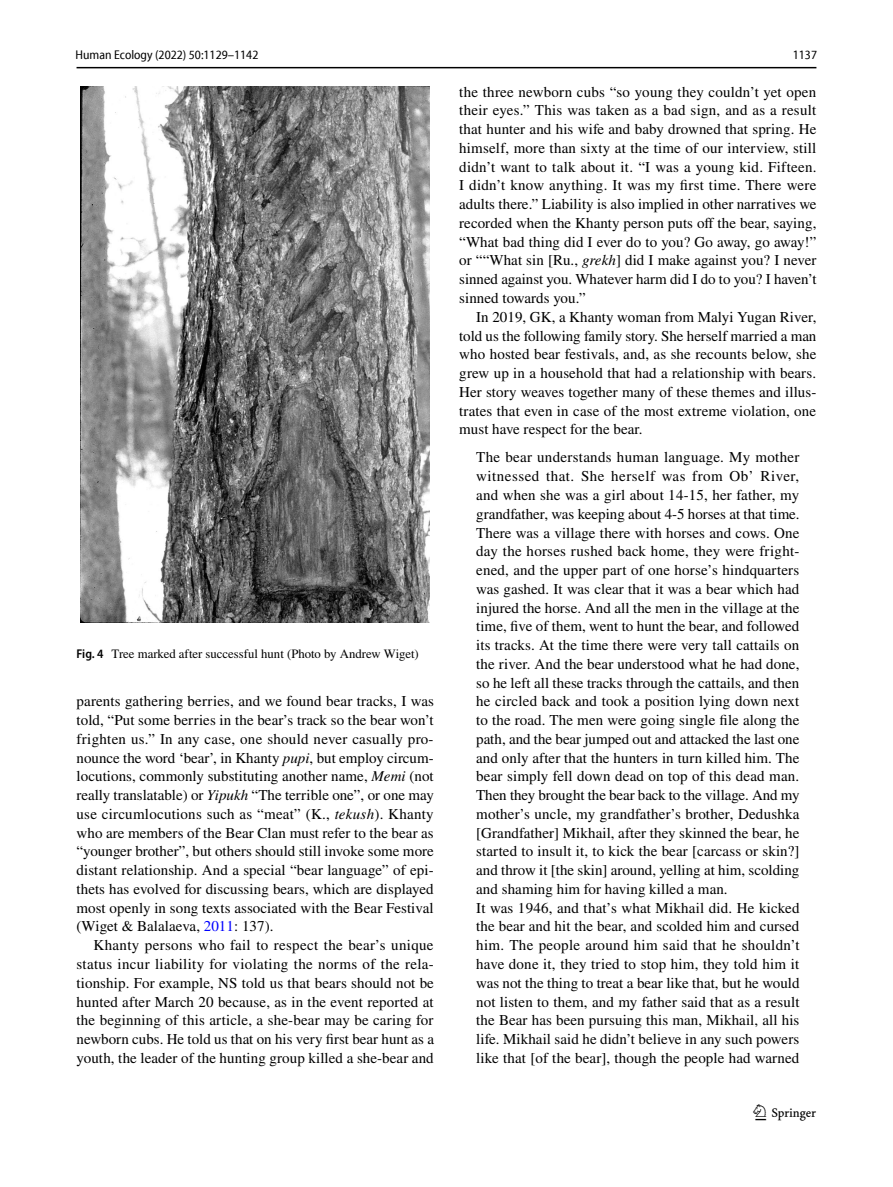
<style>
.page{position:relative;width:893px;height:1187px;background:#fff}
.page>*{position:absolute;margin:0;border:0;box-sizing:border-box;transform-origin:0 0}
.t1{font:22.5px "Springnew Regular 3";color:#000}
.t2{font:15px/18.8px "STIX";letter-spacing:.005em;color:#000;text-align:justify}
.t3{font:12.75px "STIX";color:#000}
.t4{font:semi-condensed 12.75px "Myriad Pro Unic";color:#000}
.s1{font-family:"Myriad Pro";font-weight:600;font-stretch:semi-condensed}
.s2{font-style:italic}
.s3{color:#00f}
</style>
<div class="page">
<hr style="left:77px;top:67px;width:739px;height:1px;background:#000">
<div style="left:77px;top:87px;width:357px;height:535px;background:linear-gradient(to bottom,#fff,#fff)"></div>
<img style="left:81px;top:87px;width:349px;height:535px">
<p class="t4" style="left:76px;top:50px;width:184px">Human Ecology (2022) 50:1129–1142</p>
<p class="t4" style="left:793px;top:50px;width:26px">1137</p>
<p class="t3" style="left:77px;top:644px;width:344px"><span class="s1">Fig. 4</span> Tree marked after successful hunt (Photo by Andrew Wiget)</p>
<p class="t2" style="left:77px;top:693px;width:359px">parents gathering berries, and we found bear tracks, I was told, “Put some berries in the bear’s track so the bear won’t frighten us.” In any case, one should never casually pro&shy;nounce the word ‘bear’, in Khanty <span class="s2">pupi</span>, but employ circum&shy;locutions, commonly substituting another name, <span class="s2">Memi</span> (not really translatable) or <span class="s2">Yipukh</span> “The terrible one”, or one may use circumlocutions such as “meat” (K., <span class="s2">tekush</span>). Khanty who are members of the Bear Clan must refer to the bear as “younger brother”, but others should still invoke some more distant relationship. And a special “bear language” of epi&shy;thets has evolved for discussing bears, which are displayed most openly in song texts associated with the Bear Festival (Wiget &amp; Balalaeva, <span class="s3">2011</span>: 137).</p>
<p class="t2" style="left:77px;top:936px;width:359px;text-indent:17px">Khanty persons who fail to respect the bear’s unique status incur liability for violating the norms of the rela&shy;tionship. For example, NS told us that bears should not be hunted after March 20 because, as in the event reported at the beginning of this article, a she-bear may be caring for newborn cubs. He told us that on his very first bear hunt as a youth, the leader of the hunting group killed a she-bear and</p>
<p class="t2" style="left:459px;top:83px;width:359px">the three newborn cubs “so young they couldn’t yet open their eyes.” This was taken as a bad sign, and as a result that hunter and his wife and baby drowned that spring. He himself, more than sixty at the time of our interview, still didn’t want to talk about it. “I was a young kid. Fifteen.<br>I didn’t know anything. It was my first time. There were adults there.” Liability is also implied in other narratives we recorded when the Khanty person puts off the bear, saying, “What bad thing did I ever do to you? Go away, go away!” or ““What sin [Ru., <span class="s2">grekh</span>] did I make against you? I never sinned against you. Whatever harm did I do to you? I haven’t sinned towards you.”</p>
<p class="t2" style="left:459px;top:308px;width:359px;text-indent:17px">In 2019, GK, a Khanty woman from Malyi Yugan River, told us the following family story. She herself married a man who hosted bear festivals, and, as she recounts below, she grew up in a household that had a relationship with bears.<br>Her story weaves together many of these themes and illus&shy;trates that even in case of the most extreme violation, one must have respect for the bear.</p>
<p class="t2" style="left:476px;top:449px;width:325px;text-align:left">The bear understands human language. My mother witnessed that. She herself was from Ob’ River, and when she was a girl about 14-15, her father, my grandfather, was keeping about 4-5 horses at that time.<br>There was a village there with horses and cows. One day the horses rushed back home, they were fright&shy;ened, and the upper part of one horse’s hindquarters was gashed. It was clear that it was a bear which had injured the horse. And all the men in the village at the time, five of them, went to hunt the bear, and followed its tracks. At the time there were very tall cattails on the river. And the bear understood what he had done, so he left all these tracks through the cattails, and then he circled back and took a position lying down next to the road. The men were going single file along the path, and the bear jumped out and attacked the last one and only after that the hunters in turn killed him. The bear simply fell down dead on top of this dead man.<br>Then they brought the bear back to the village. And my mother’s uncle, my grandfather’s brother, Dedushka [Grandfather] Mikhail, after they skinned the bear, he started to insult it, to kick the bear [carcass or skin?] and throw it [the skin] around, yelling at him, scolding and shaming him for having killed a man.<br>It was 1946, and that’s what Mikhail did. He kicked the bear and hit the bear, and scolded him and cursed him. The people around him said that he shouldn’t have done it, they tried to stop him, they told him it was not the thing to treat a bear like that, but he would not listen to them, and my father said that as a result the Bear has been pursuing this man, Mikhail, all his life. Mikhail said he didn’t believe in any such powers like that [of the bear], though the people had warned</p>
<h1 class="t1" style="left:755px;top:1104px;width:62px">1 3</h1>
</div>
